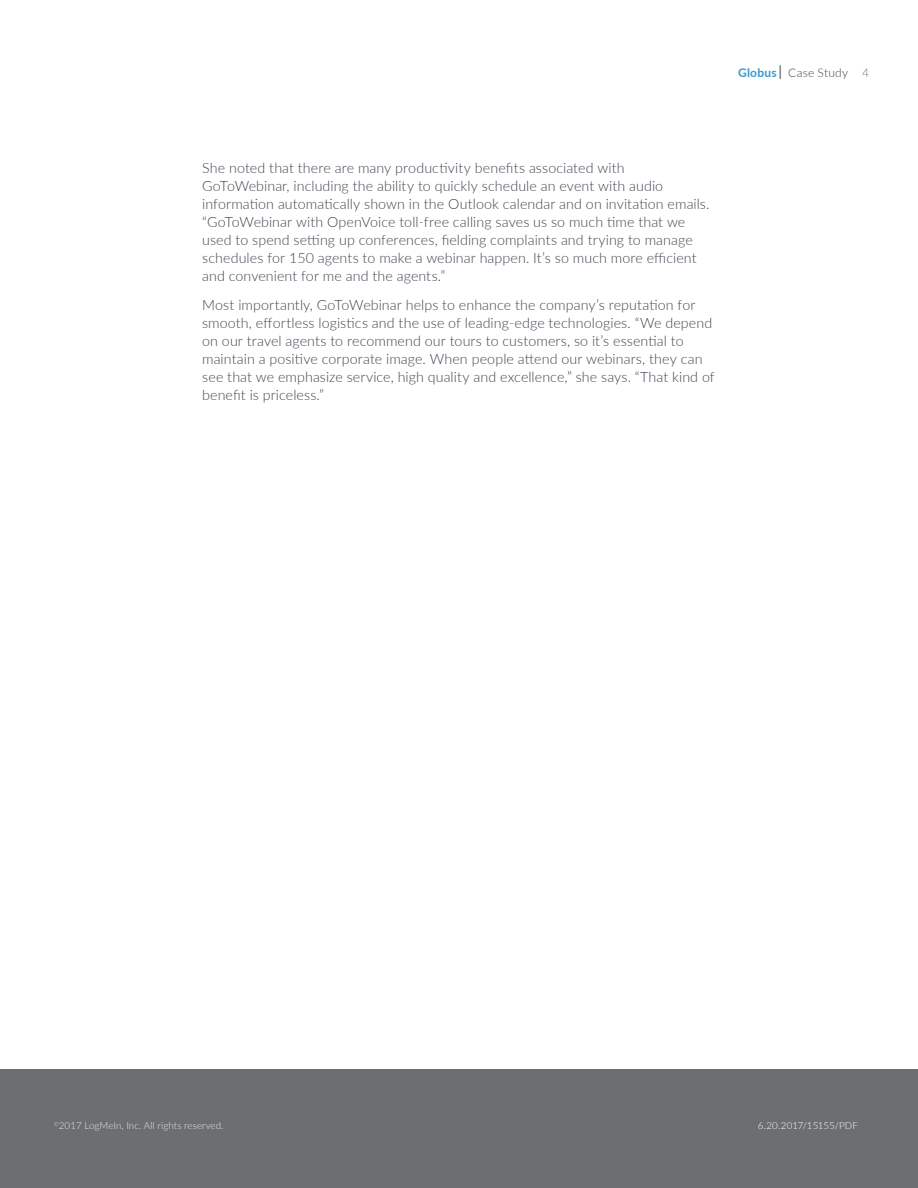
<style>
.page{position:relative;width:918px;height:1188px;background:#fff}
.page>*{position:absolute;margin:0;border:0;box-sizing:border-box;transform-origin:0 0}
.t1{font:300 14.25px/18px "Lato";letter-spacing:.005em;color:#3f454f}
.t2{font:300 12px "Lato";letter-spacing:.02em;color:#3f454f}
.t3{font:300 12px "Lato";color:#767662}
.t4{font:300 9.75px "Lato";letter-spacing:.01em;color:#e6e7e8}
.t5{font:300 9.75px "Lato";letter-spacing:.01em;color:#fff}
.s1{font-weight:700;color:#3797d1}
</style>
<div class="page">
<svg style="left:780px;top:65px;width:1px;height:14px"></svg>
<div style="left:0;top:1069px;width:918px;height:118px;background:#6d6e71"></div>
<p class="t2" style="left:738px;top:64px;width:111px"><span class="s1">Globus</span> Case Study</p>
<p class="t3" style="left:862px;top:64px;width:8px">4</p>
<p class="t1" style="left:202px;top:159px;width:509px">She noted that there are many productivity benefits associated with GoToWebinar, including the ability to quickly schedule an event with audio information automatically shown in the Outlook calendar and on invitation emails. “GoToWebinar with OpenVoice toll-free calling saves us so much time that we used to spend setting up conferences, fielding complaints and trying to manage schedules for 150 agents to make a webinar happen. It’s so much more efficient and convenient for me and the agents.”</p>
<p class="t1" style="left:202px;top:296px;width:514px">Most importantly, GoToWebinar helps to enhance the company’s reputation for smooth, effortless logistics and the use of leading-edge technologies. “We depend on our travel agents to recommend our tours to customers, so it’s essential to maintain a positive corporate image. When people attend our webinars, they can see that we emphasize service, high quality and excellence,” she says. “That kind of benefit is priceless.”</p>
<p class="t4" style="left:54px;top:1119px;width:171px"><sup>©</sup>2017 LogMeIn, Inc. All rights reserved.</p>
<p class="t5" style="left:758px;top:1119px;width:102px">6.20.2017/15155/PDF</p>
</div>
